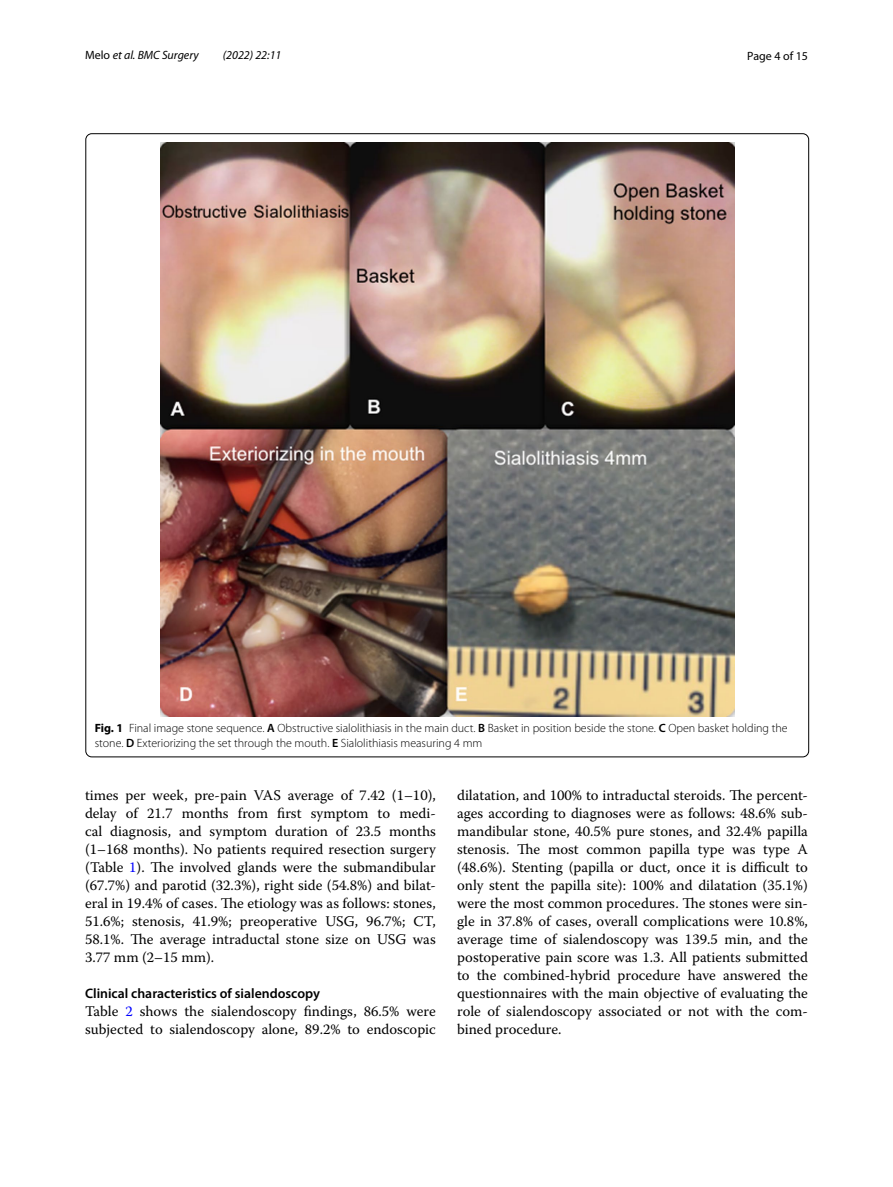
<style>
.page{position:relative;width:893px;height:1187px;background:#fff}
.page>*{position:absolute;margin:0;border:0;box-sizing:border-box;transform-origin:0 0}
.t1{font:14.7px/18px "Warnock Pro";color:#000;text-align:justify}
.t2{font:600 13.8px "Myriad Pro";color:#000}
.t3{font:300 12px/15px "Myriad Pro";color:#000}
.t4{font:italic 12px "Myriad Pro";color:#000}
.t5{font:12px "Myriad Pro";color:#000}
.s1{font-style:normal}
.s2{font-weight:700}
.s3{font-weight:600}
.s4{color:#00f}
</style>
<div class="page">
<img style="left:160px;top:143px;width:574px;height:573px">
<p class="t4" style="left:85px;top:48px;width:115px"><span class="s1">Melo</span> et al. BMC Surgery</p>
<p class="t4" style="left:223px;top:48px;width:60px">(2022) 22:11</p>
<p class="t5" style="left:747px;top:48px;width:62px">Page 4 of 15</p>
<p class="t3" style="left:95px;top:720px;width:694px"><span class="s2">Fig. 1</span> Final image stone sequence. <span class="s3">A</span> Obstructive sialolithiasis in the main duct. <span class="s3">B</span> Basket in position beside the stone. <span class="s3">C</span> Open basket holding the stone. <span class="s3">D</span> Exteriorizing the set through the mouth. <span class="s3">E</span> Sialolithiasis measuring 4 mm</p>
<p class="t1" style="left:85px;top:785px;width:352px">times per week, pre-pain VAS average of 7.42 (1–10), delay of 21.7 months from first symptom to medi&shy;cal diagnosis, and symptom duration of 23.5 months (1–168 months). No patients required resection surgery (Table <span class="s4">1</span>). The involved glands were the submandibular (67.7%) and parotid (32.3%), right side (54.8%) and bilat&shy;eral in 19.4% of cases. The etiology was as follows: stones, 51.6%; stenosis, 41.9%; preoperative USG, 96.7%; CT, 58.1%. The average intraductal stone size on USG was 3.77 mm (2–15 mm).</p>
<p class="t2" style="left:85px;top:984px;width:236px">Clinical characteristics of sialendoscopy</p>
<p class="t1" style="left:85px;top:1001px;width:352px">Table <span class="s4">2</span> shows the sialendoscopy findings, 86.5% were subjected to sialendoscopy alone, 89.2% to endoscopic</p>
<p class="t1" style="left:457px;top:785px;width:352px">dilatation, and 100% to intraductal steroids. The percent&shy;ages according to diagnoses were as follows: 48.6% sub&shy;mandibular stone, 40.5% pure stones, and 32.4% papilla stenosis. The most common papilla type was type A (48.6%). Stenting (papilla or duct, once it is difficult to only stent the papilla site): 100% and dilatation (35.1%) were the most common procedures. The stones were sin&shy;gle in 37.8% of cases, overall complications were 10.8%, average time of sialendoscopy was 139.5 min, and the postoperative pain score was 1.3. All patients submitted to the combined-hybrid procedure have answered the questionnaires with the main objective of evaluating the role of sialendoscopy associated or not with the com&shy;bined procedure.</p>
</div>
